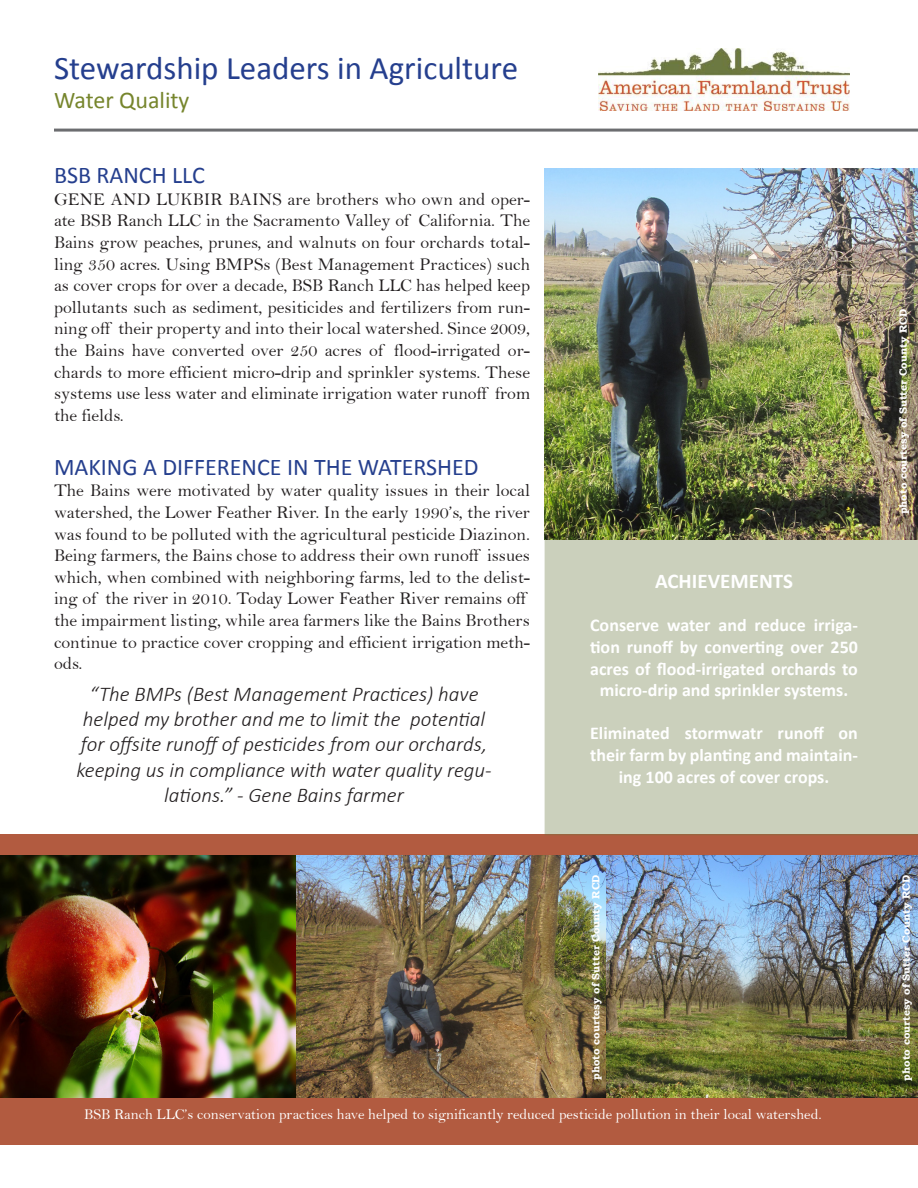
<style>
.page{position:relative;width:918px;height:1188px;background:#fff}
.page>*{position:absolute;margin:0;border:0;box-sizing:border-box;transform-origin:0 0}
.t1{font:33px "Calibri";color:#253f8e}
.t2{font:24px "Calibri";color:#253f8e}
.t3{font:24px "Calibri";color:#76852c}
.t4{font:italic 300 21px/25.2px "Calibri";color:#231f20;text-align:center}
.t5{font:700 21px "Calibri";color:#fff}
.t6{font:18px/21.6px "Bell";color:#231f20;text-align:justify}
.t7{font:700 18px/21.6px "Calibri";color:#fff;text-align:center}
.t8{font:15px "Bell";color:#fff}
.t9{font:700 10.5px "Bookman Old Style";color:#fff}
</style>
<div class="page">
<img style="left:545px;top:169px;width:373px;height:371px">
<div style="left:0;top:835px;width:918px;height:23px;background:#b25b40"></div>
<div style="left:0;top:1060px;width:918px;height:85px;background:#b25b40"></div>
<img style="left:0;top:856px;width:296px;height:242px">
<hr style="left:54px;top:129px;width:864px;height:3px;background:#6c6d70">
<div style="left:545px;top:540px;width:373px;height:295px;background:#cbd0bc"></div>
<img style="left:296px;top:856px;width:311px;height:242px">
<img style="left:607px;top:856px;width:311px;height:242px">
<img style="left:599px;top:49px;width:250px;height:61px">
<p class="t1" style="left:54px;top:47px;width:466px">Stewardship Leaders in Agriculture</p>
<p class="t3" style="left:54px;top:84px;width:137px">Water Quality</p>
<p class="t2" style="left:54px;top:160px;width:152px">BSB RANCH LLC</p>
<p class="t6" style="left:54px;top:188px;width:478px">GENE AND LUKBIR BAINS are brothers who own and oper&shy;ate BSB Ranch LLC in the Sacramento Valley of California. The Bains grow peaches, prunes, and walnuts on four orchards total&shy;ling 350 acres. Using BMPSs (Best Management Practices) such as cover crops for over a decade, BSB Ranch LLC has helped keep pollutants such as sediment, pesiticides and fertilizers from run&shy;ning off their property and into their local watershed. Since 2009, the Bains have converted over 250 acres of flood-irrigated or&shy;chards to more efficient micro-drip and sprinkler systems. These systems use less water and eliminate irrigation water runoff from the fields.</p>
<p class="t2" style="left:54px;top:452px;width:426px">MAKING A DIFFERENCE IN THE WATERSHED</p>
<p class="t6" style="left:54px;top:480px;width:478px;text-align:left">The Bains were motivated by water quality issues in their local watershed, the Lower Feather River. In the early 1990’s, the river was found to be polluted with the agricultural pesticide Diazinon.<br>Being farmers, the Bains chose to address their own runoff issues which, when combined with neighboring farms, led to the delist&shy;ing of the river in 2010. Today Lower Feather River remains off the impairment listing, while area farmers like the Bains Brothers continue to practice cover cropping and efficient irrigation meth&shy;ods.</p>
<p class="t4" style="left:76px;top:681px;width:417px">“The BMPs (Best Management Practices) have helped my brother and me to limit the potential for offsite runoff of pesticides from our orchards, keeping us in compliance with water quality regu&shy;lations.” - Gene Bains farmer</p>
<p class="t5" style="left:655px;top:568px;width:140px">ACHIEVEMENTS</p>
<p class="t7" style="left:590px;top:615px;width:269px">Conserve water and reduce irriga&shy;tion runoff by converting over 250 acres of flood-irrigated orchards to micro-drip and sprinkler systems.</p>
<p class="t7" style="left:590px;top:723px;width:269px">Eliminated stormwatr runoff on their farm by planting and maintain&shy;ing 100 acres of cover crops.</p>
<p class="t9" style="left:895px;top:514px;width:207px;rotate:-90deg">photo courtesy of Sutter County RCD</p>
<p class="t9" style="left:588px;top:1080px;width:207px;rotate:-90deg">photo courtesy of Sutter County RCD</p>
<p class="t9" style="left:898px;top:1081px;width:207px;rotate:-90deg">photo courtesy of Sutter County RCD</p>
<p class="t8" style="left:84px;top:1105px;width:739px">BSB Ranch LLC’s conservation practices have helped to significantly reduced pesticide pollution in their local watershed.</p>
</div>
